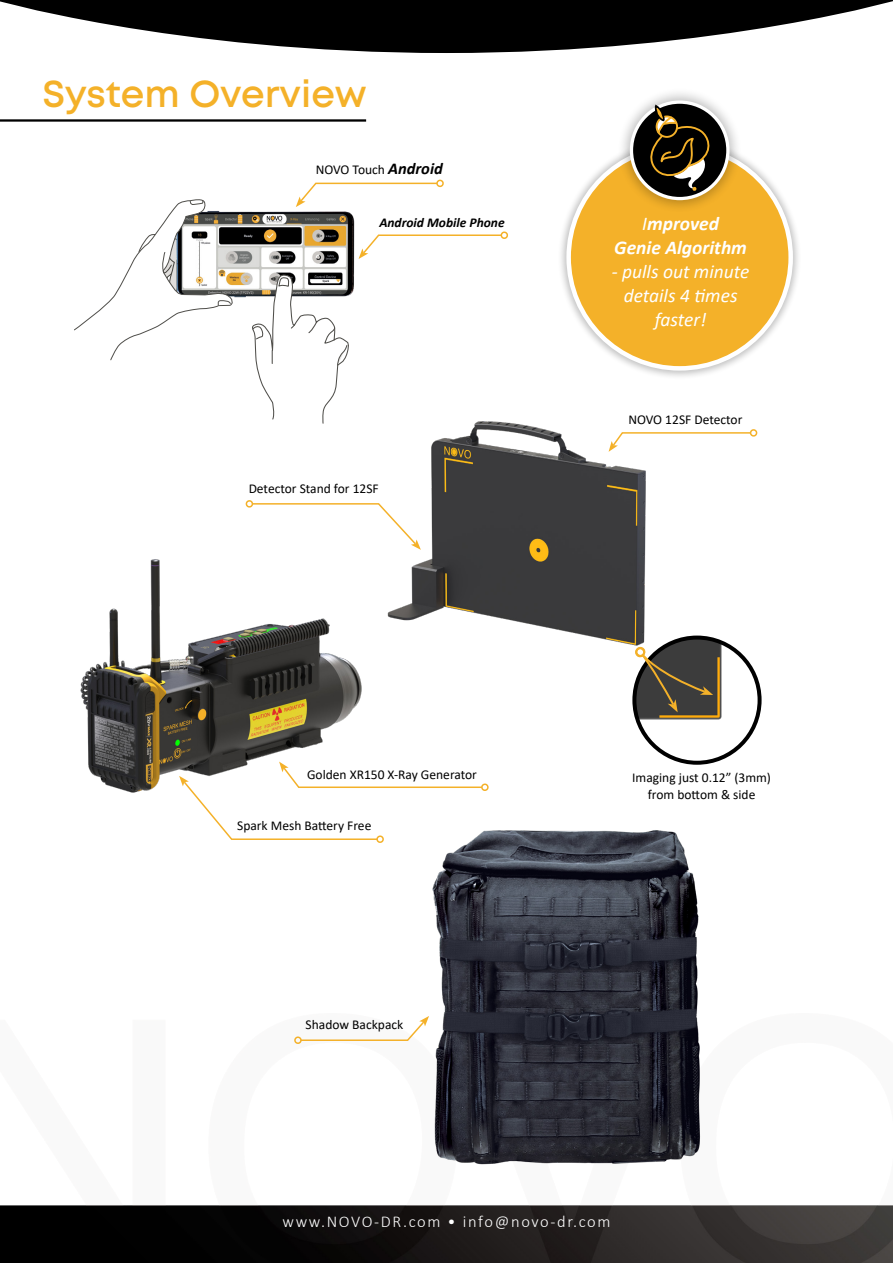
<style>
.page{position:relative;width:893px;height:1263px;background:#fff}
.page>*{position:absolute;margin:0;border:0;box-sizing:border-box;transform-origin:0 0}
.t1{font:600 37.5px "Mont";letter-spacing:-.005em;color:#f4b129}
.t2{font:italic 19.5px/24px "Calibri";color:#fff;text-align:center}
.t3{font:italic 700 19.5px/24px "Calibri";color:#fff;text-align:center}
.t4{font:300 16.5px "Calibri";letter-spacing:.1em;color:#fff}
.t5{font:13.5px/16.2px "Calibri";color:#000;text-align:center}
.t6{font:italic 700 13.5px "Calibri";color:#000}
.s1{font-weight:700;font-style:italic;font-size:16.5px}
.s2{font-weight:400}
</style>
<div class="page">
<img style="left:0;top:1205px;width:893px;height:58px">
<img style="left:634px;top:637px;width:126px;height:126px;border-radius:63px">
<div style="left:632px;top:635px;width:130px;height:130px;border:4px solid #000;border-radius:50%"></div>
<img style="left:387px;top:421px;width:291px;height:251px">
<img style="left:80px;top:559px;width:282px;height:234px">
<svg style="left:179px;top:762px;width:310px;height:81px"></svg>
<svg style="left:609px;top:428px;width:149px;height:24px"></svg>
<svg style="left:245px;top:499px;width:176px;height:51px"></svg>
<div style="left:635px;top:647px;width:10px;height:10px;border:2px solid #f4b129;border-radius:50%"></div>
<svg style="left:641px;top:653px;width:72px;height:59px;background:#4c463b"></svg>
<img style="left:235px;top:211px;width:124px;height:87px">
<svg style="left:74px;top:199px;width:161px;height:162px"></svg>
<svg style="left:248px;top:273px;width:103px;height:151px"></svg>
<svg style="left:296px;top:179px;width:148px;height:28px"></svg>
<svg style="left:359px;top:231px;width:149px;height:28px"></svg>
<svg style="left:294px;top:1016px;width:135px;height:28px"></svg>
<svg style="left:0;top:0;width:893px;height:53px;fill:#000"></svg>
<hr style="left:0;top:119px;width:366px;height:3px;background:#000">
<div style="left:557px;top:135px;width:245px;height:245px;background:#000;opacity:.25"></div>
<div style="left:569px;top:146px;width:222px;height:222px;background:#f4b129;border-radius:50%"></div>
<div style="left:617px;top:87px;width:126px;height:126px;background:#000;opacity:.25"></div>
<svg style="left:631px;top:102px;width:97px;height:97px"></svg>
<div style="left:630px;top:100px;width:99px;height:100px;border:3px solid #fff;border-radius:50%"></div>
<svg style="left:646px;top:103px;width:68px;height:88px;background:#3c3425"></svg>
<img style="left:430px;top:806px;width:271px;height:359px">
<h1 class="t1" style="left:43px;top:69px;width:326px">System Overview</h1>
<p class="t5" style="left:316px;top:161px;width:129px">NOVO Touch <span class="s1">Android</span></p>
<p class="t6" style="left:379px;top:213px;width:127px">Android Mobile Phone</p>
<p class="t5" style="left:249px;top:480px;width:132px">Detector Stand for 12SF</p>
<h2 class="t3" style="left:614px;top:211px;width:134px"><span class="s2">I</span>mproved<br>Genie Algorithm</h2>
<h2 class="t2" style="left:612px;top:258px;width:139px">- pulls out minute details 4 times faster!</h2>
<p class="t5" style="left:628px;top:411px;width:116px">NOVO 12SF Detector</p>
<p class="t5" style="left:307px;top:766px;width:171px">Golden XR150 X-Ray Generator</p>
<p class="t5" style="left:237px;top:817px;width:136px">Spark Mesh Battery Free</p>
<p class="t5" style="left:306px;top:1016px;width:99px">Shadow Backpack</p>
<p class="t5" style="left:632px;top:769px;width:140px">Imaging just 0.12” (3mm) from bottom &amp; side</p>
<p class="t4" style="left:282px;top:1211px;width:330px">www.NOVO-DR.com • info@novo-dr.com</p>
</div>
